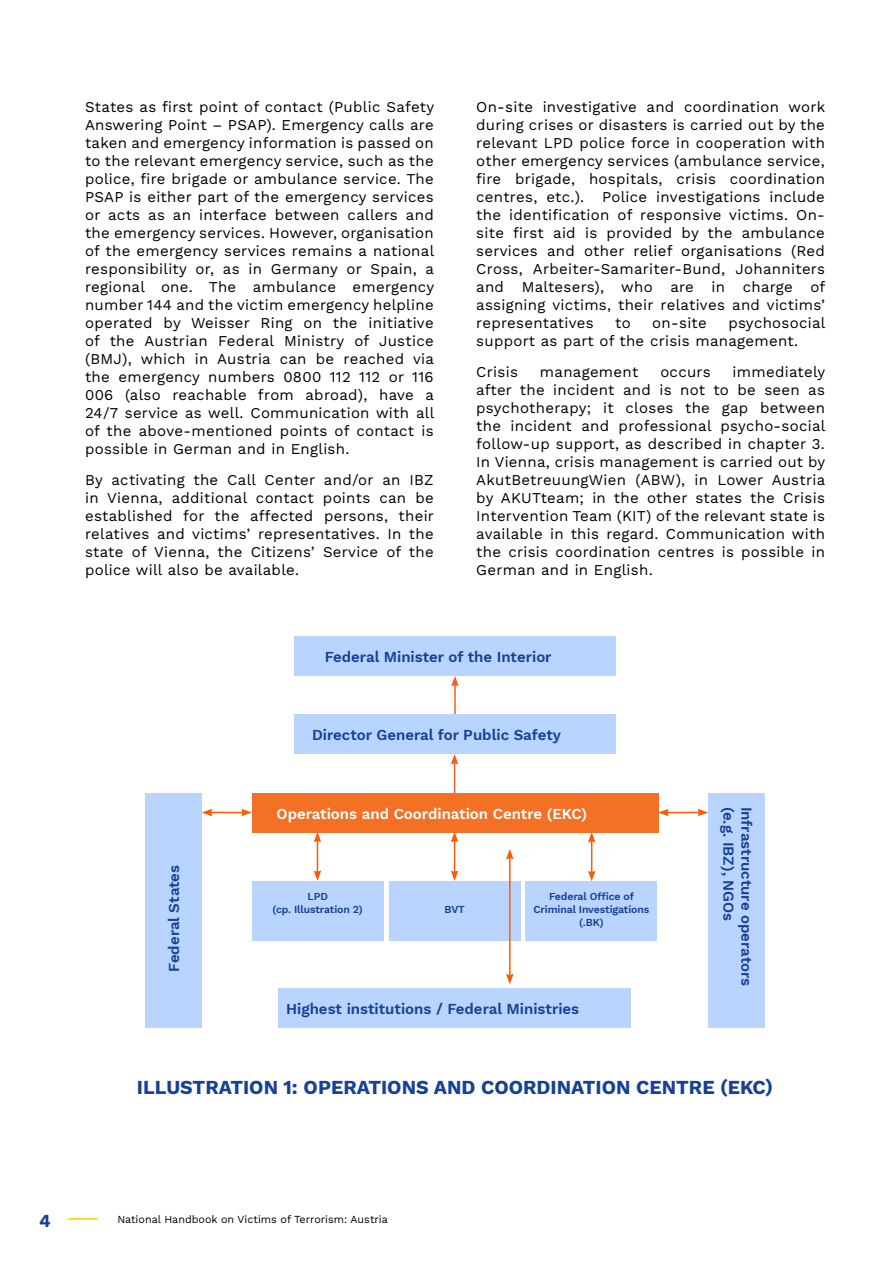
<style>
.page{position:relative;width:893px;height:1263px;background:#fff}
.page>*{position:absolute;margin:0;border:0;box-sizing:border-box;transform-origin:0 0}
.t1{font:700 19.5px "Work Sans";color:#164194}
.t2{font:700 18px "Work Sans";color:#164194}
.t3{font:15px/18px "Work Sans";letter-spacing:.02em;color:#000;text-align:justify}
.t4{font:600 15px "Work Sans";color:#164194}
.t5{font:600 15px "Work Sans";color:#fff}
.t6{font:10.8px "Work Sans";color:#000}
.t7{font:600 10.5px/12.6px "Work Sans";letter-spacing:-.01em;color:#164194;text-align:center}
</style>
<div class="page">
<svg style="left:68px;top:1218px;width:29px;height:1px"></svg>
<hr style="left:454px;top:840px;width:1px;height:33px;background:#fc5b00">
<svg style="left:451px;top:870px;width:7px;height:11px"></svg>
<svg style="left:451px;top:832px;width:7px;height:10px"></svg>
<hr style="left:591px;top:840px;width:1px;height:33px;background:#fc5b00">
<svg style="left:588px;top:871px;width:7px;height:10px"></svg>
<svg style="left:588px;top:832px;width:7px;height:11px"></svg>
<hr style="left:317px;top:840px;width:1px;height:33px;background:#fc5b00">
<svg style="left:314px;top:870px;width:7px;height:11px"></svg>
<svg style="left:314px;top:832px;width:7px;height:10px"></svg>
<hr style="left:454px;top:684px;width:2px;height:31px;background:#f15d22">
<svg style="left:451px;top:676px;width:8px;height:10px"></svg>
<hr style="left:454px;top:762px;width:1px;height:31px;background:#f15d22">
<svg style="left:451px;top:754px;width:7px;height:10px"></svg>
<div style="left:294px;top:637px;width:322px;height:39px;background:#b9d4ff"></div>
<div style="left:145px;top:793px;width:57px;height:235px;background:#b9d4ff"></div>
<div style="left:708px;top:793px;width:56px;height:235px;background:#b9d4ff"></div>
<div style="left:294px;top:715px;width:322px;height:39px;background:#b9d4ff"></div>
<div style="left:252px;top:793px;width:406px;height:39px;background:#f37024"></div>
<div style="left:252px;top:881px;width:132px;height:59px;background:#b9d4ff"></div>
<div style="left:389px;top:881px;width:132px;height:59px;background:#b9d4ff"></div>
<div style="left:525px;top:881px;width:132px;height:59px;background:#b9d4ff"></div>
<div style="left:278px;top:989px;width:353px;height:39px;background:#b9d4ff"></div>
<hr style="left:509px;top:857px;width:2px;height:119px;background:#fc5b00">
<svg style="left:506px;top:974px;width:8px;height:10px"></svg>
<svg style="left:506px;top:849px;width:8px;height:10px"></svg>
<hr style="left:666px;top:812px;width:34px;height:1px;background:#fc5b00">
<svg style="left:698px;top:809px;width:10px;height:7px"></svg>
<svg style="left:658px;top:809px;width:11px;height:7px"></svg>
<hr style="left:210px;top:812px;width:34px;height:1px;background:#fc5b00">
<svg style="left:241px;top:809px;width:11px;height:7px"></svg>
<svg style="left:202px;top:809px;width:10px;height:7px"></svg>
<p class="t3" style="left:85px;top:97px;width:351px">States as first point of contact (Public Safety Answering Point – PSAP). Emergency calls are taken and emergency information is passed on to the relevant emergency service, such as the police, fire brigade or ambulance service. The PSAP is either part of the emergency services or acts as an interface between callers and the emergency services. However, organisation of the emergency services remains a national responsibility or, as in Germany or Spain, a regional one. The ambulance emergency number 144 and the victim emergency helpline operated by Weisser Ring on the initiative of the Austrian Federal Ministry of Justice (BMJ), which in Austria can be reached via the emergency numbers 0800 112 112 or 116<br>006 (also reachable from abroad), have a 24/7 service as well. Communication with all of the above-mentioned points of contact is possible in German and in English.</p>
<p class="t3" style="left:85px;top:470px;width:351px">By activating the Call Center and/or an IBZ in Vienna, additional contact points can be established for the affected persons, their relatives and victims’ representatives. In the state of Vienna, the Citizens’ Service of the police will also be available.</p>
<p class="t3" style="left:476px;top:97px;width:351px">On-site investigative and coordination work during crises or disasters is carried out by the relevant LPD police force in cooperation with other emergency services (ambulance service, fire brigade, hospitals, crisis coordination centres, etc.). Police investigations include the identification of responsive victims. On&shy;site first aid is provided by the ambulance services and other relief organisations (Red Cross, Arbeiter-Samariter-Bund, Johanniters and Maltesers), who are in charge of assigning victims, their relatives and victims’ representatives</p>
<p class="t3" style="left:476px;top:313px;width:351px;text-indent:252px">psychosocial support as part of the crisis management.</p>
<p class="t3" style="left:476px;top:362px;width:43px">Crisis</p>
<p class="t3" style="left:540px;top:362px;width:100px">management</p>
<p class="t3" style="left:660px;top:362px;width:52px">occurs</p>
<p class="t3" style="left:615px;top:313px;width:17px">to</p>
<p class="t3" style="left:652px;top:313px;width:56px">on-site</p>
<p class="t3" style="left:476px;top:362px;width:351px;text-indent:256px">immediately after the incident and is not to be seen as psychotherapy; it closes the gap between the incident and professional psycho-social follow-up support, as described in chapter 3.<br>In Vienna, crisis management is carried out by AkutBetreuungWien (ABW), in Lower Austria by AKUTteam; in the other states the Crisis Intervention Team (KIT) of the relevant state is available in this regard. Communication with the crisis coordination centres is possible in German and in English.</p>
<p class="t4" style="left:325px;top:646px;width:228px">Federal Minister of the Interior</p>
<p class="t4" style="left:163px;top:972px;width:108px;rotate:-90deg">Federal States</p>
<p class="t4" style="left:312px;top:724px;width:250px">Director General for Public Safety</p>
<p class="t5" style="left:277px;top:802px;width:312px">Operations and Coordination Centre (EKC)</p>
<p class="t7" style="left:273px;top:890px;width:92px">LPD<br>(cp. Illustration 2)</p>
<p class="t7" style="left:444px;top:902px;width:22px">BVT</p>
<p class="t7" style="left:533px;top:890px;width:117px">Federal Office of<br>Criminal Investigations (.BK)</p>
<p class="t4" style="left:286px;top:997px;width:295px">Highest institutions / Federal Ministries</p>
<p class="t4" style="left:740px;top:806px;width:116px;rotate:90deg">(e.g. IBZ), NGOs</p>
<p class="t4" style="left:758px;top:806px;width:181px;rotate:90deg">Infrastructure operators</p>
<h1 class="t1" style="left:137px;top:1072px;width:638px">ILLUSTRATION 1: OPERATIONS AND COORDINATION CENTRE (EKC)</h1>
<p class="t2" style="left:39px;top:1207px;width:13px">4</p>
<p class="t6" style="left:117px;top:1211px;width:272px">National Handbook on Victims of Terrorism: Austria</p>
</div>
